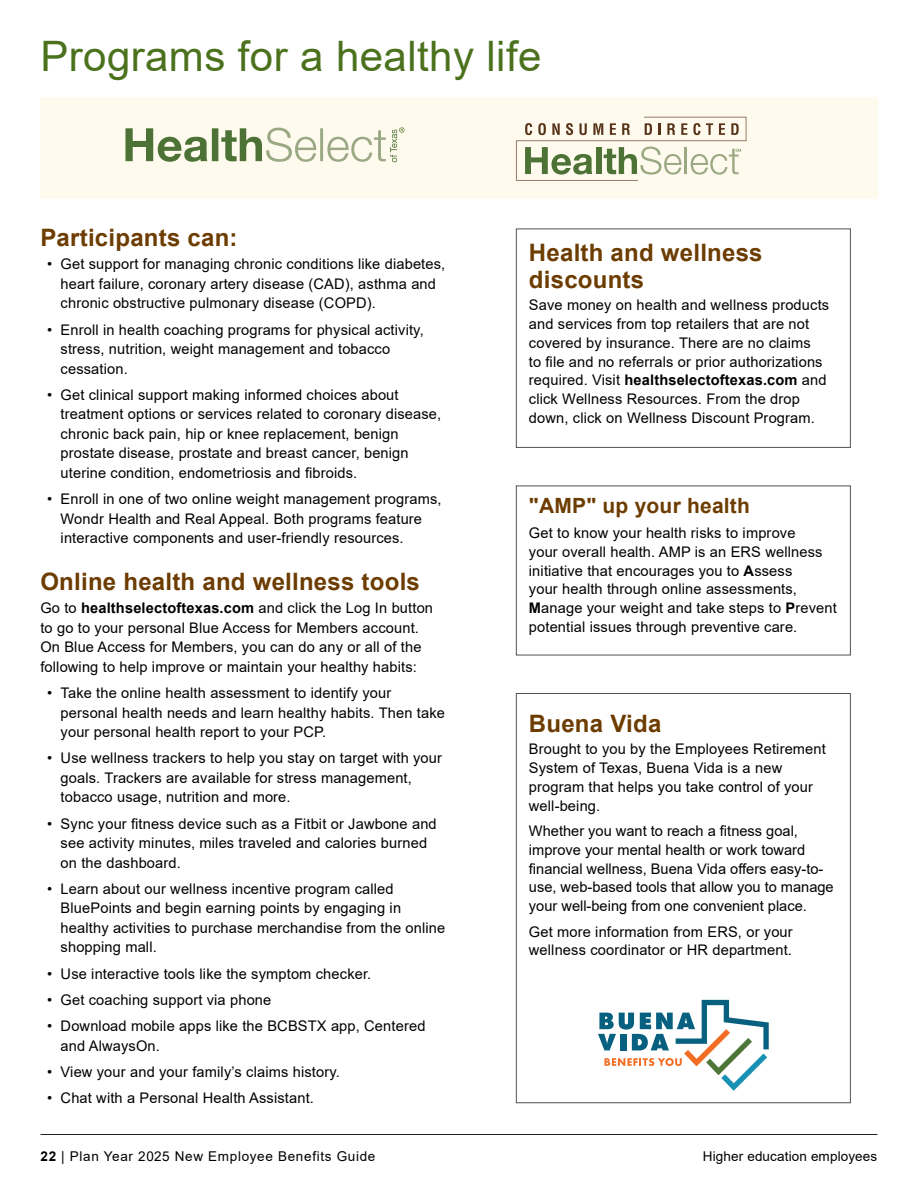
<style>
.page{position:relative;width:918px;height:1188px;background:#fff}
.page>*{position:absolute;margin:0;border:0;box-sizing:border-box;transform-origin:0 0}
.t1{font:42px "Arial";letter-spacing:.01em;color:#4b711d}
.t2{font:700 24px/27px "Arial";letter-spacing:.01em;color:#6c3c00}
.t3{font:700 21px "Arial";letter-spacing:.01em;color:#6c3c00}
.t4{font:14.7px/19.5px "Arial";letter-spacing:.01em;color:#000}
.t5{font:13.5px "Arial";letter-spacing:.05em;color:#000}
.t6{font:13.5px "Arial";letter-spacing:.01em;color:#000}
.s1{font-weight:700}
</style>
<div class="page">
<svg style="left:516px;top:228px;width:335px;height:876px"></svg>
<div style="left:40px;top:97px;width:837px;height:102px;background:#fffaee"></div>
<svg style="left:516px;top:117px;width:230px;height:64px"></svg>
<svg style="left:598px;top:1000px;width:171px;height:91px"></svg>
<hr style="left:40px;top:1134px;width:837px;height:1px;background:#000">
<svg style="left:125px;top:127px;width:280px;height:35px"></svg>
<h3 class="t1" style="left:40px;top:27px;width:503px">Programs for a healthy life</h3>
<h4 class="t2" style="left:40px;top:225px;width:199px">Participants can:</h4>
<p class="t4" style="left:61px;top:254px;width:386px;text-indent:-13px">• Get support for managing chronic conditions like diabetes, heart failure, coronary artery disease (CAD), asthma and chronic obstructive pulmonary disease (COPD).</p>
<p class="t4" style="left:61px;top:320px;width:365px;text-indent:-13px">• Enroll in health coaching programs for physical activity, stress, nutrition, weight management and tobacco cessation.</p>
<p class="t4" style="left:61px;top:385px;width:382px;text-indent:-13px">• Get clinical support making informed choices about treatment options or services related to coronary disease, chronic back pain, hip or knee replacement, benign prostate disease, prostate and breast cancer, benign uterine condition, endometriosis and fibroids.</p>
<p class="t4" style="left:61px;top:489px;width:382px;text-indent:-13px">• Enroll in one of two online weight management programs,<br>Wondr Health and Real Appeal. Both programs feature interactive components and user-friendly resources.</p>
<h4 class="t2" style="left:40px;top:569px;width:381px">Online health and wellness tools</h4>
<p class="t4" style="left:40px;top:598px;width:394px">Go to <span class="s1">healthselectoftexas.com</span> and click the Log In button to go to your personal Blue Access for Members account.<br>On Blue Access for Members, you can do any or all of the following to help improve or maintain your healthy habits:</p>
<p class="t4" style="left:61px;top:683px;width:386px;text-indent:-13px">• Take the online health assessment to identify your personal health needs and learn healthy habits. Then take your personal health report to your PCP.</p>
<p class="t4" style="left:61px;top:748px;width:383px;text-indent:-13px">• Use wellness trackers to help you stay on target with your goals. Trackers are available for stress management, tobacco usage, nutrition and more.</p>
<p class="t4" style="left:61px;top:814px;width:378px;text-indent:-13px">• Sync your fitness device such as a Fitbit or Jawbone and see activity minutes, miles traveled and calories burned on the dashboard.</p>
<p class="t4" style="left:61px;top:879px;width:386px;text-indent:-13px">• Learn about our wellness incentive program called BluePoints and begin earning points by engaging in healthy activities to purchase merchandise from the online shopping mall.</p>
<p class="t4" style="left:47px;top:964px;width:326px">• Use interactive tools like the symptom checker.</p>
<p class="t4" style="left:47px;top:990px;width:226px">• Get coaching support via phone</p>
<p class="t4" style="left:61px;top:1016px;width:366px;text-indent:-13px">• Download mobile apps like the BCBSTX app, Centered and AlwaysOn.</p>
<p class="t4" style="left:47px;top:1062px;width:294px">• View your and your family’s claims history.</p>
<p class="t4" style="left:47px;top:1088px;width:268px">• Chat with a Personal Health Assistant.</p>
<h4 class="t2" style="left:529px;top:240px;width:235px">Health and wellness discounts</h4>
<p class="t4" style="left:529px;top:296px;width:302px;line-height:18.8px">Save money on health and wellness products and services from top retailers that are not covered by insurance. There are no claims<br>to file and no referrals or prior authorizations required. Visit <span class="s1">healthselectoftexas.com</span> and click Wellness Resources. From the drop down, click on Wellness Discount Program.</p>
<h4 class="t3" style="left:529px;top:491px;width:223px">"AMP" up your health</h4>
<p class="t4" style="left:529px;top:524px;width:309px;line-height:18.8px">Get to know your health risks to improve<br>your overall health. AMP is an ERS wellness initiative that encourages you to <span class="s1">A</span>ssess<br>your health through online assessments, <span class="s1">M</span>anage your weight and take steps to <span class="s1">P</span>revent potential issues through preventive care.</p>
<h4 class="t2" style="left:529px;top:711px;width:134px">Buena Vida</h4>
<p class="t4" style="left:529px;top:740px;width:299px;line-height:18.8px">Brought to you by the Employees Retirement System of Texas, Buena Vida is a new program that helps you take control of your well-being.</p>
<p class="t4" style="left:529px;top:822px;width:306px;line-height:18.8px">Whether you want to reach a fitness goal, improve your mental health or work toward financial wellness, Buena Vida offers easy-to&shy;use, web-based tools that allow you to manage your well-being from one convenient place.</p>
<p class="t4" style="left:529px;top:922px;width:265px;line-height:18.8px">Get more information from ERS, or your wellness coordinator or HR department.</p>
<p class="t5" style="left:40px;top:1147px;width:336px"><span class="s1">22</span> | Plan Year 2025 New Employee Benefits Guide</p>
<p class="t6" style="left:703px;top:1147px;width:176px">Higher education employees</p>
</div>
